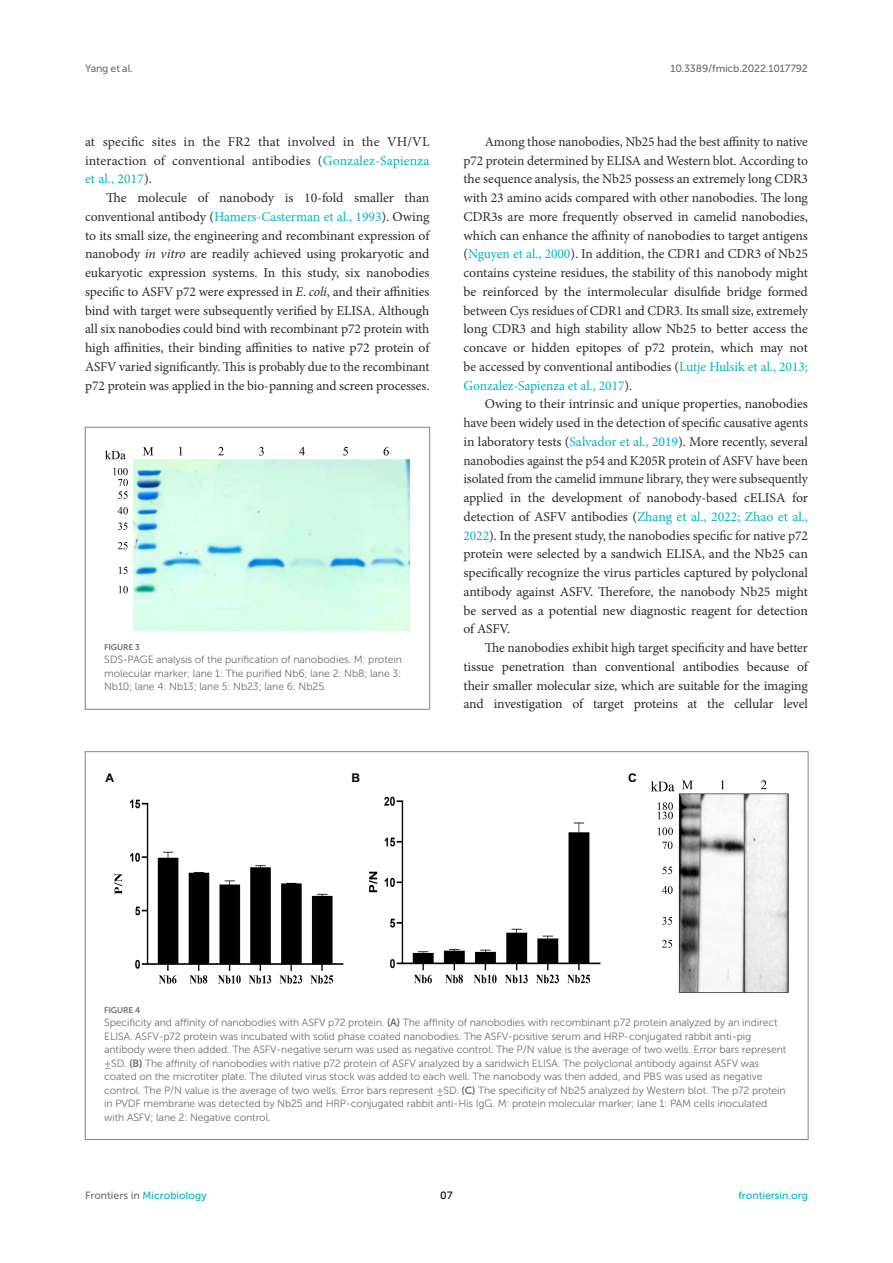
<style>
.page{position:relative;width:893px;height:1263px;background:#fff}
.page>*{position:absolute;margin:0;border:0;box-sizing:border-box;transform-origin:0 0}
.TEXT{font:13.5px/18.8px "Minion Pro";letter-spacing:-.005em;color:#2b2b2a;text-align:justify}
.TEXT_FLUSH{font:13.5px/18.8px "Minion Pro";letter-spacing:.01em;color:#2b2b2a;text-align:justify}
.t1{font:700 12px "Arial";color:#000}
.FIG_LEG{font:10.5px/13.5px "Museo Sans 300";letter-spacing:-.01em;color:#706f70;text-align:justify}
.t2{font:10.5px "Museo Sans 500";color:#00b4c4}
.t3{font:10.5px "Museo Sans 500";letter-spacing:-.015em;color:#706f70}
.t4{font:10.5px "Museo Sans 500";color:#000}
.FIG_HD{font:8.25px "Museo Sans 700";letter-spacing:-.01em;color:#706f70}
.s1{color:#00b4c4}
.s2{font-style:italic}
.s3{font-family:"Museo Sans 700"}
.s4{color:#706f70}
</style>
<div class="page">
<img style="left:105px;top:446px;width:305px;height:185px">
<div style="left:85px;top:427px;width:345px;height:282px;border:1px solid #808285"></div>
<img style="left:114px;top:780px;width:675px;height:213px">
<p class="t3" style="left:85px;top:63px;width:49px">Yang et al.</p>
<p class="t3" style="left:670px;top:63px;width:139px">10.3389/fmicb.2022.1017792</p>
<p class="TEXT_FLUSH" style="left:85px;top:132px;width:346px">at specific sites in the FR2 that involved in the VH/VL interaction of conventional antibodies (<span class="s1">Gonzalez-Sapienza et al., 2017</span>).</p>
<p class="TEXT" style="left:85px;top:188px;width:346px;text-indent:21px">The molecule of nanobody is 10-fold smaller than conventional antibody (<span class="s1">Hamers-Casterman et al., 1993</span>). Owing to its small size, the engineering and recombinant expression of nanobody <span class="s2">in vitro</span> are readily achieved using prokaryotic and eukaryotic expression systems. In this study, six nanobodies specific to ASFV p72 were expressed in <span class="s2">E</span>. <span class="s2">coli</span>, and their affinities bind with target were subsequently verified by ELISA. Although all six nanobodies could bind with recombinant p72 protein with high affinities, their binding affinities to native p72 protein of ASFV varied significantly. This is probably due to the recombinant p72 protein was applied in the bio-panning and screen processes.</p>
<p class="FIG_HD" style="left:104px;top:642px;width:37px">FIGURE 3</p>
<p class="FIG_LEG" style="left:104px;top:653px;width:299px">SDS-PAGE analysis of the purification of nanobodies. M: protein molecular marker; lane 1: The purified Nb6; lane 2: Nb8; lane 3:<br>Nb10; lane 4: Nb13; lane 5: Nb23; lane 6: Nb25.</p>
<p class="TEXT" style="left:463px;top:132px;width:346px;text-indent:21px">Among those nanobodies, Nb25 had the best affinity to native p72 protein determined by ELISA and Western blot. According to the sequence analysis, the Nb25 possess an extremely long CDR3 with 23 amino acids compared with other nanobodies. The long CDR3s are more frequently observed in camelid nanobodies, which can enhance the affinity of nanobodies to target antigens (<span class="s1">Nguyen et al., 2000</span>). In addition, the CDR1 and CDR3 of Nb25 contains cysteine residues, the stability of this nanobody might be reinforced by the intermolecular disulfide bridge formed between Cys residues of CDR1 and CDR3. Its small size, extremely long CDR3 and high stability allow Nb25 to better access the concave or hidden epitopes of p72 protein, which may not be accessed by conventional antibodies (<span class="s1">Lutje Hulsik et al., 2013; Gonzalez-Sapienza et al., 2017</span>).</p>
<p class="TEXT" style="left:463px;top:395px;width:346px;text-indent:21px">Owing to their intrinsic and unique properties, nanobodies have been widely used in the detection of specific causative agents in laboratory tests (<span class="s1">Salvador et al., 2019</span>). More recently, several nanobodies against the p54 and K205R protein of ASFV have been isolated from the camelid immune library, they were subsequently applied in the development of nanobody-based cELISA for detection of ASFV antibodies (<span class="s1">Zhang et al., 2022; Zhao et al., 2022</span>). In the present study, the nanobodies specific for native p72 protein were selected by a sandwich ELISA, and the Nb25 can specifically recognize the virus particles captured by polyclonal antibody against ASFV. Therefore, the nanobody Nb25 might be served as a potential new diagnostic reagent for detection of ASFV.</p>
<p class="TEXT" style="left:463px;top:638px;width:346px;text-indent:21px">The nanobodies exhibit high target specificity and have better tissue penetration than conventional antibodies because of their smaller molecular size, which are suitable for the imaging and investigation of target proteins at the cellular level</p>
<p class="t1" style="left:106px;top:769px;width:10px">A</p>
<p class="t1" style="left:351px;top:769px;width:10px">B</p>
<p class="t1" style="left:628px;top:769px;width:10px">C</p>
<p class="FIG_HD" style="left:104px;top:1005px;width:37px">FIGURE 4</p>
<p class="FIG_LEG" style="left:104px;top:1016px;width:684px;text-align:left">Specificity and affinity of nanobodies with ASFV p72 protein. <span class="s3">(A)</span> The affinity of nanobodies with recombinant p72 protein analyzed by an indirect ELISA. ASFV-p72 protein was incubated with solid phase coated nanobodies. The ASFV-positive serum and HRP-conjugated rabbit anti-pig antibody were then added. The ASFV-negative serum was used as negative control. The P/N value is the average of two wells. Error bars represent ±SD. <span class="s3">(B)</span> The affinity of nanobodies with native p72 protein of ASFV analyzed by a sandwich ELISA. The polyclonal antibody against ASFV was coated on the microtiter plate. The diluted virus stock was added to each well. The nanobody was then added, and PBS was used as negative control. The P/N value is the average of two wells. Error bars represent ±SD. <span class="s3">(C)</span> The specificity of Nb25 analyzed by Western blot. The p72 protein in PVDF membrane was detected by Nb25 and HRP-conjugated rabbit anti-His IgG. M: protein molecular marker; lane 1: PAM cells inoculated with ASFV; lane 2: Negative control.</p>
<p class="t2" style="left:85px;top:1190px;width:123px"><span class="s4">Frontiers in</span> Microbiology</p>
<p class="t4" style="left:440px;top:1190px;width:14px">07</p>
<p class="t2" style="left:738px;top:1190px;width:71px">frontiersin.org</p>
</div>
